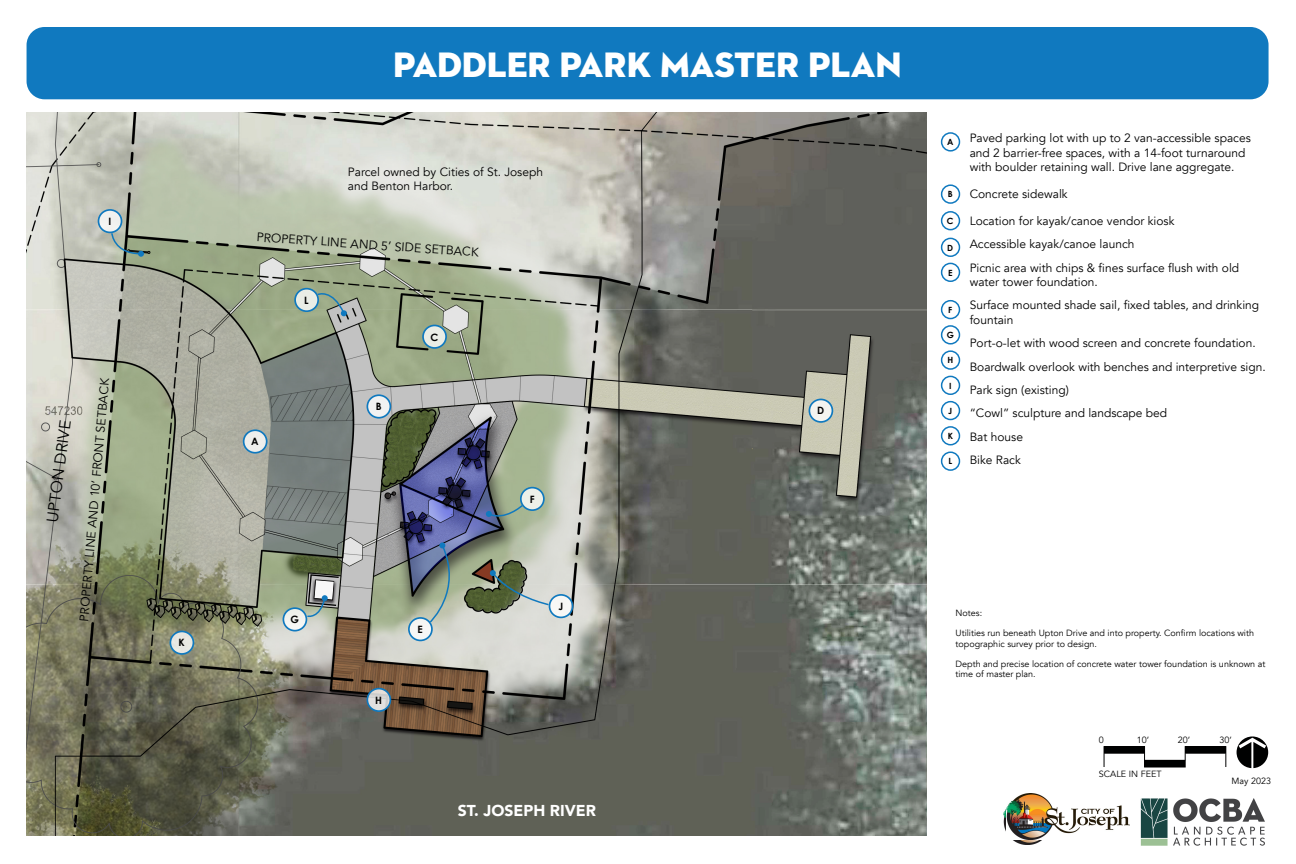
<style>
.page{position:relative;width:1296px;height:864px;background:#fff}
.page>*{position:absolute;margin:0;border:0;box-sizing:border-box;transform-origin:0 0}
.t1{font:36px "Neutraface 2 Display Titling";color:#fff}
.t2{font:900 15.75px "Avenir";color:#fff}
.t3{font:15.75px "Avenir";color:#000}
.t4{font:12.35px "Avenir";color:#000}
.t5{font:12px/23.4px "Avenir";color:#000}
.t6{font:700 10.1px "Century Gothic";color:#000}
.t7{font:9px/10.8px "Avenir";color:#000}
.t8{font:700 8.55px "Century Gothic";color:#000}
</style>
<div class="page">
<img style="left:27px;top:113px;width:900px;height:723px">
<img style="left:308px;top:574px;width:31px;height:32px">
<img style="left:314px;top:579px;width:21px;height:21px">
<div style="left:941px;top:132px;width:19px;height:20px;border:2px solid #1079bf;border-radius:50%"></div>
<div style="left:941px;top:263px;width:19px;height:19px;border:2px solid #1079bf;border-radius:50%"></div>
<div style="left:941px;top:238px;width:19px;height:19px;border:2px solid #1079bf;border-radius:50%"></div>
<div style="left:941px;top:350px;width:19px;height:20px;border:2px solid #1079bf;border-radius:50%"></div>
<div style="left:941px;top:376px;width:19px;height:19px;border:2px solid #1079bf;border-radius:50%"></div>
<div style="left:941px;top:401px;width:19px;height:19px;border:2px solid #1079bf;border-radius:50%"></div>
<div style="left:941px;top:426px;width:19px;height:19px;border:2px solid #1079bf;border-radius:50%"></div>
<div style="left:941px;top:451px;width:19px;height:20px;border:2px solid #1079bf;border-radius:50%"></div>
<div style="left:941px;top:184px;width:19px;height:20px;border:2px solid #1079bf;border-radius:50%"></div>
<div style="left:941px;top:300px;width:19px;height:19px;border:2px solid #1079bf;border-radius:50%"></div>
<div style="left:941px;top:211px;width:19px;height:19px;border:2px solid #1079bf;border-radius:50%"></div>
<div style="left:941px;top:325px;width:19px;height:20px;border:2px solid #1079bf;border-radius:50%"></div>
<svg style="left:244px;top:430px;width:23px;height:23px"></svg>
<div style="left:243px;top:429px;width:25px;height:25px;border:2px solid #1079bf;border-radius:50%"></div>
<svg style="left:367px;top:395px;width:23px;height:23px"></svg>
<div style="left:367px;top:394px;width:24px;height:25px;border:2px solid #1079bf;border-radius:50%"></div>
<svg style="left:295px;top:289px;width:23px;height:22px"></svg>
<div style="left:294px;top:288px;width:25px;height:24px;border:2px solid #1079bf;border-radius:50%"></div>
<svg style="left:423px;top:325px;width:23px;height:23px"></svg>
<div style="left:422px;top:325px;width:25px;height:24px;border:2px solid #1079bf;border-radius:50%"></div>
<svg style="left:809px;top:399px;width:23px;height:23px"></svg>
<div style="left:809px;top:399px;width:24px;height:24px;border:2px solid #1079bf;border-radius:50%"></div>
<svg style="left:367px;top:689px;width:23px;height:22px"></svg>
<div style="left:367px;top:688px;width:24px;height:24px;border:2px solid #1079bf;border-radius:50%"></div>
<svg style="left:170px;top:631px;width:23px;height:23px"></svg>
<div style="left:170px;top:631px;width:24px;height:24px;border:2px solid #1079bf;border-radius:50%"></div>
<svg style="left:283px;top:608px;width:23px;height:23px"></svg>
<div style="left:283px;top:607px;width:24px;height:25px;border:2px solid #1079bf;border-radius:50%"></div>
<svg style="left:99px;top:210px;width:23px;height:22px"></svg>
<div style="left:98px;top:209px;width:24px;height:24px;border:2px solid #1079bf;border-radius:50%"></div>
<svg style="left:409px;top:618px;width:23px;height:22px"></svg>
<div style="left:408px;top:617px;width:25px;height:24px;border:2px solid #1079bf;border-radius:50%"></div>
<svg style="left:550px;top:595px;width:23px;height:22px"></svg>
<div style="left:549px;top:594px;width:24px;height:24px;border:2px solid #1079bf;border-radius:50%"></div>
<svg style="left:521px;top:488px;width:23px;height:22px"></svg>
<div style="left:520px;top:487px;width:25px;height:24px;border:2px solid #1079bf;border-radius:50%"></div>
<svg style="left:306px;top:595px;width:22px;height:24px"></svg>
<svg style="left:316px;top:288px;width:31px;height:29px"></svg>
<svg style="left:429px;top:542px;width:34px;height:81px;background:#8b9993"></svg>
<svg style="left:486px;top:504px;width:38px;height:17px"></svg>
<svg style="left:489px;top:570px;width:61px;height:36px;background:#8a9585"></svg>
<svg style="left:110px;top:232px;width:34px;height:25px"></svg>
<svg style="left:1103px;top:746px;width:123px;height:22px"></svg>
<hr style="left:1104px;top:753px;width:41px;height:1px;background:#000">
<hr style="left:1185px;top:753px;width:41px;height:1px;background:#000">
<svg style="left:1237px;top:736px;width:31px;height:32px"></svg>
<img style="left:1140px;top:798px;width:125px;height:48px">
<img style="left:1004px;top:807px;width:38px;height:38px">
<div style="left:27px;top:27px;width:1242px;height:72px;background:#1079bf;border-radius:18px"></div>
<img style="left:1007px;top:793px;width:123px;height:47px">
<p class="t6" style="left:108px;top:214px;width:4px">I</p>
<h2 class="t3" style="left:42px;top:521px;width:104px;rotate:-82deg">UPTON DRIVE</h2>
<p class="t4" style="left:76px;top:621px;width:246px;rotate:-85deg">PROPERTY LINE AND 10’ FRONT SETBACK</p>
<p class="t6" style="left:179px;top:635px;width:8px">K</p>
<h1 class="t1" style="left:393px;top:42px;width:510px">PADDLER PARK MASTER PLAN</h1>
<p class="t5" style="left:348px;top:164px;width:197px;line-height:14.4px">Parcel owned by Cities of St. Joseph and Benton Harbor.</p>
<p class="t4" style="left:257px;top:229px;width:224px;rotate:4deg">PROPERTY LINE AND 5’ SIDE SETBACK</p>
<p class="t6" style="left:304px;top:292px;width:6px">L</p>
<p class="t6" style="left:251px;top:434px;width:9px">A</p>
<p class="t6" style="left:291px;top:612px;width:10px">G</p>
<p class="t6" style="left:376px;top:399px;width:7px">B</p>
<p class="t6" style="left:431px;top:329px;width:9px">C</p>
<p class="t6" style="left:375px;top:692px;width:8px">H</p>
<p class="t6" style="left:418px;top:622px;width:7px">E</p>
<p class="t6" style="left:530px;top:491px;width:6px">F</p>
<p class="t6" style="left:558px;top:599px;width:6px">J</p>
<h2 class="t2" style="left:458px;top:797px;width:140px">ST. JOSEPH RIVER</h2>
<p class="t6" style="left:817px;top:403px;width:9px">D</p>
<p class="t8" style="left:947px;top:135px;width:8px">A</p>
<p class="t8" style="left:948px;top:188px;width:6px">B</p>
<p class="t8" style="left:947px;top:214px;width:8px">C</p>
<p class="t8" style="left:947px;top:241px;width:7px">D</p>
<p class="t8" style="left:948px;top:266px;width:6px">E</p>
<p class="t8" style="left:948px;top:303px;width:6px">F</p>
<p class="t8" style="left:947px;top:328px;width:9px">G</p>
<p class="t8" style="left:947px;top:354px;width:7px">H</p>
<p class="t8" style="left:949px;top:379px;width:4px">I</p>
<p class="t8" style="left:948px;top:404px;width:6px">J</p>
<p class="t8" style="left:948px;top:429px;width:7px">K</p>
<p class="t8" style="left:948px;top:455px;width:5px">L</p>
<p class="t5" style="left:970px;top:131px;width:283px;line-height:14.4px">Paved parking lot with up to 2 van-accessible spaces and 2 barrier-free spaces, with a 14-foot turnaround with boulder retaining wall. Drive lane aggregate.</p>
<p class="t5" style="left:970px;top:182px;width:100px">Concrete sidewalk</p>
<p class="t5" style="left:970px;top:209px;width:271px">Location for kayak/canoe vendor kiosk<br>Accessible kayak/canoe launch<br>Picnic area with chips &amp; fines surface flush with old</p>
<p class="t5" style="left:970px;top:270px;width:291px">water tower foundation.<br>Surface mounted shade sail, fixed tables, and drinking</p>
<p class="t5" style="left:970px;top:308px;width:297px">fountain<br>Port-o-let with wood screen and concrete foundation.<br>Boardwalk overlook with benches and interpretive sign.<br>Park sign (existing)<br>“Cowl” sculpture and landscape bed<br>Bat house<br>Bike Rack</p>
<p class="t7" style="left:956px;top:608px;width:28px">Notes:</p>
<p class="t7" style="left:956px;top:628px;width:300px">Utilities run beneath Upton Drive and into property. Confirm locations with topographic survey prior to design.</p>
<p class="t7" style="left:956px;top:658px;width:311px">Depth and precise location of concrete water tower foundation is unknown at time of master plan.</p>
<p class="t7" style="left:1099px;top:735px;width:7px">0</p>
<p class="t7" style="left:1137px;top:735px;width:14px">10’</p>
<p class="t7" style="left:1178px;top:735px;width:14px">20’</p>
<p class="t7" style="left:1219px;top:735px;width:14px">30’</p>
<p class="t7" style="left:1099px;top:769px;width:64px">SCALE IN FEET</p>
<p class="t7" style="left:1232px;top:775px;width:41px">May 2023</p>
</div>
